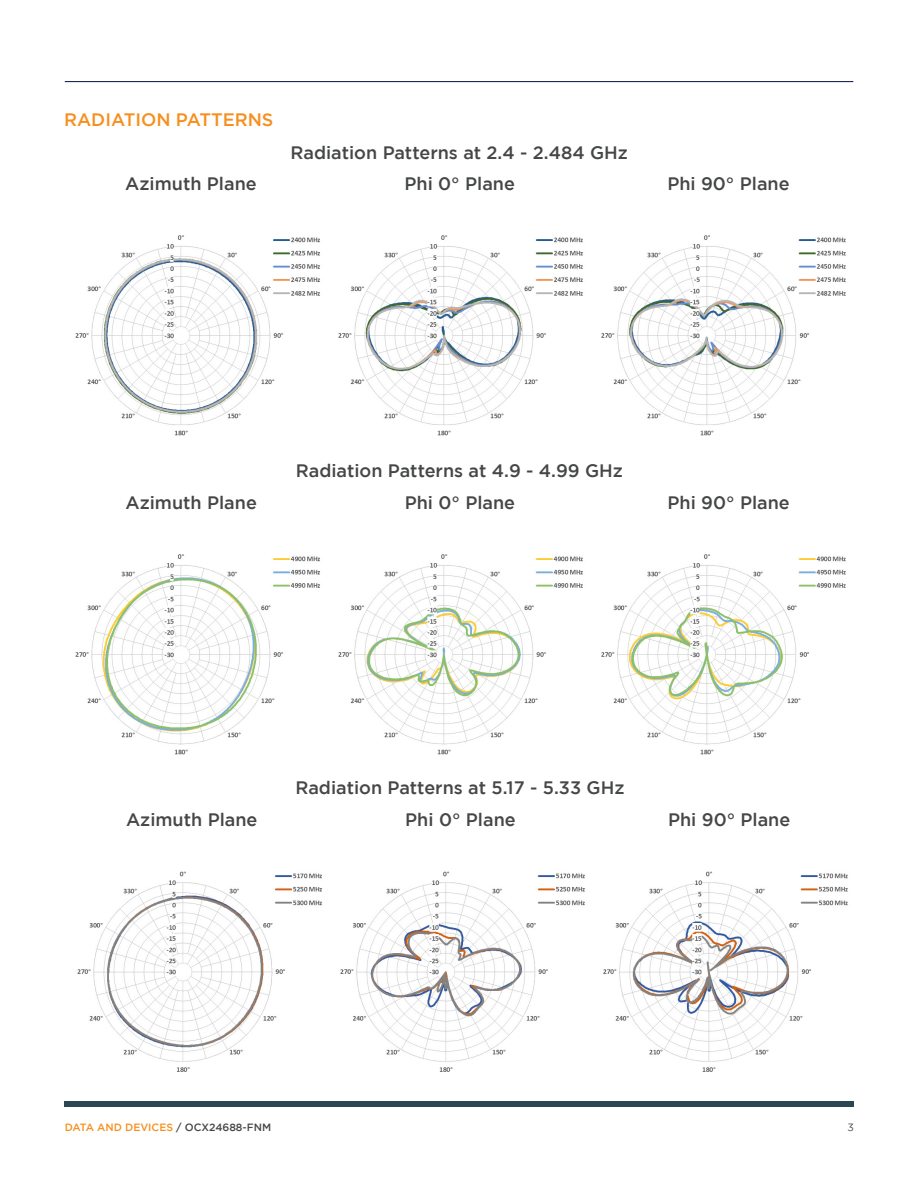
<style>
.page{position:relative;width:918px;height:1188px;background:#fff}
.page>*{position:absolute;margin:0;border:0;box-sizing:border-box;transform-origin:0 0}
.Subhead{font:500 18px "Gotham";color:#454647}
.Sub_heading_-_2{font:500 18px "Gotham";color:#f68f1e}
.t1{font:500 10.5px "Gotham";color:#f68f1e}
.t2{font:10.5px "Gotham";color:#454647}
.s1{color:#454647}
</style>
<div class="page">
<hr style="left:65px;top:81px;width:788px;height:1px;background:#1d2759">
<div style="left:65px;top:1101px;width:789px;height:6px;background:#2b4756"></div>
<img style="left:75px;top:554px;width:771px;height:201px">
<img style="left:75px;top:235px;width:771px;height:201px">
<img style="left:77px;top:871px;width:771px;height:201px">
<p class="Sub_heading_-_2" style="left:64px;top:110px;width:211px">RADIATION PATTERNS</p>
<p class="Subhead" style="left:290px;top:142px;width:339px">Radiation Patterns at 2.4 - 2.484 GHz</p>
<p class="Subhead" style="left:125px;top:174px;width:133px">Azimuth Plane</p>
<p class="Subhead" style="left:405px;top:174px;width:112px">Phi 0° Plane</p>
<p class="Subhead" style="left:667px;top:174px;width:124px">Phi 90° Plane</p>
<p class="Subhead" style="left:296px;top:460px;width:329px">Radiation Patterns at 4.9 - 4.99 GHz</p>
<p class="Subhead" style="left:125px;top:492px;width:133px">Azimuth Plane</p>
<p class="Subhead" style="left:405px;top:492px;width:112px">Phi 0° Plane</p>
<p class="Subhead" style="left:668px;top:492px;width:124px">Phi 90° Plane</p>
<p class="Subhead" style="left:295px;top:778px;width:331px">Radiation Patterns at 5.17 - 5.33 GHz</p>
<p class="Subhead" style="left:126px;top:809px;width:133px">Azimuth Plane</p>
<p class="Subhead" style="left:405px;top:809px;width:112px">Phi 0° Plane</p>
<p class="Subhead" style="left:668px;top:809px;width:124px">Phi 90° Plane</p>
<p class="t1" style="left:65px;top:1121px;width:208px">DATA AND DEVICES <span class="s1">/ OCX24688-FNM</span></p>
<p class="t2" style="left:847px;top:1121px;width:8px">3</p>
</div>
